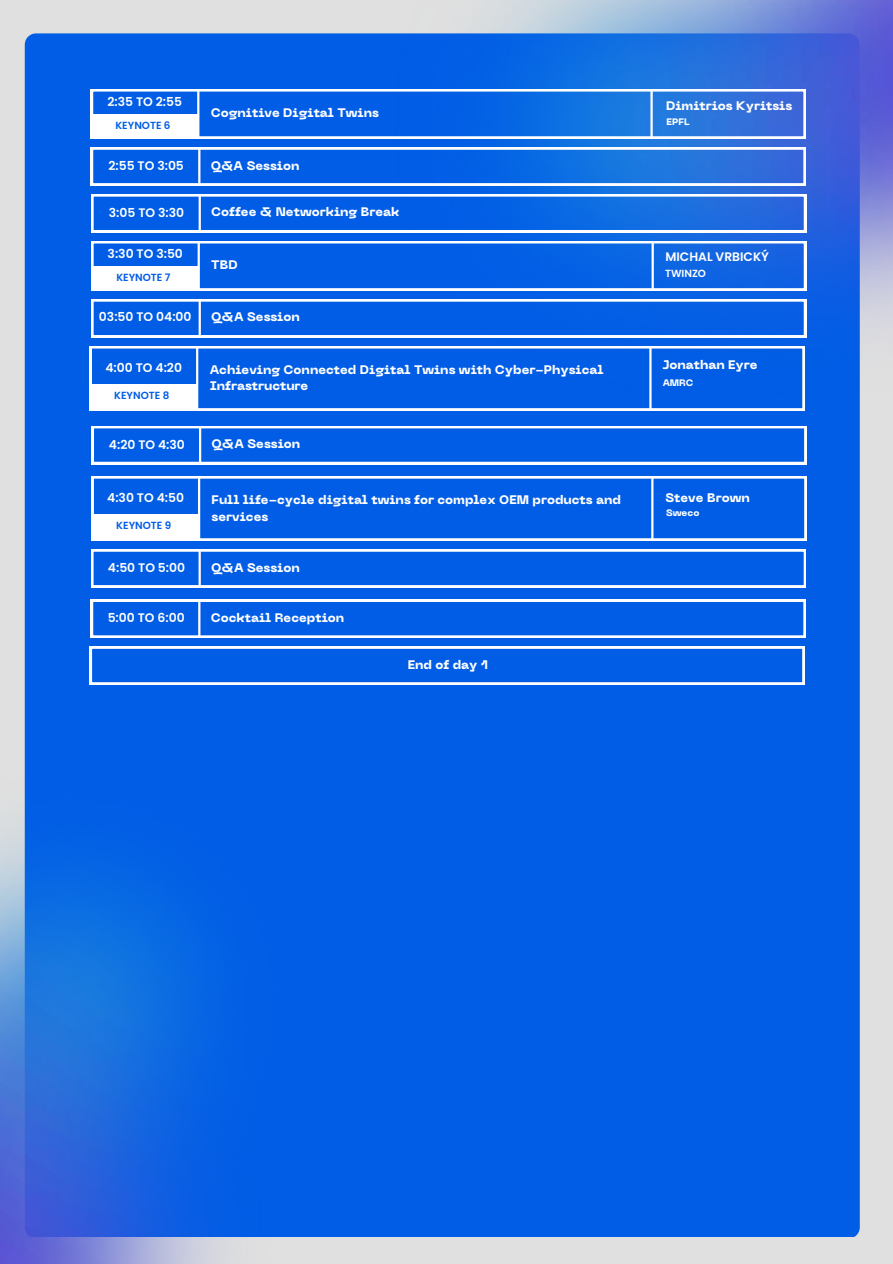
<style>
.page{position:relative;width:893px;height:1264px;background:#fff}
.page>*{position:absolute;margin:0;border:0;box-sizing:border-box;transform-origin:0 0}
.t1{font:800 12.3px/16.5px "PP Neue Machina";color:#fff}
.t2{font:600 12.3px "Poppins";color:#fff}
.t3{font:600 10.35px "Poppins";color:#015de6}
.t4{font:600 10.35px "Poppins";color:#fff}
.t5{font:800 9.3px "PP Neue Machina";color:#fff}
</style>
<div class="page">
<div style="left:0;top:0;width:892px;height:1263px;background:#e0e0e0"></div>
<div style="left:25px;top:33px;width:834px;height:1203px;background:#015de6"></div>
<img style="left:396px;top:0;width:496px;height:396px">
<img style="left:0;top:642px;width:547px;height:621px">
<svg style="left:91px;top:89px;width:714px;height:49px;background:#2675e4"></svg>
<hr style="left:197px;top:91px;width:2px;height:47px;background:#fff">
<div style="left:91px;top:114px;width:108px;height:24px;background:#fff"></div>
<hr style="left:650px;top:91px;width:2px;height:47px;background:#fff">
<svg style="left:91px;top:147px;width:714px;height:38px;background:#2b78e6"></svg>
<hr style="left:198px;top:147px;width:2px;height:38px;background:#fff">
<svg style="left:91px;top:241px;width:715px;height:49px;background:#1d6ee7"></svg>
<hr style="left:197px;top:242px;width:3px;height:48px;background:#fff">
<div style="left:91px;top:266px;width:108px;height:24px;background:#fff"></div>
<svg style="left:91px;top:299px;width:715px;height:38px;background:#2272e8"></svg>
<hr style="left:199px;top:299px;width:2px;height:38px;background:#fff">
<svg style="left:92px;top:426px;width:714px;height:38px;background:#2171e9"></svg>
<hr style="left:199px;top:426px;width:2px;height:38px;background:#fff">
<svg style="left:92px;top:476px;width:714px;height:64px;background:#1469e7"></svg>
<hr style="left:198px;top:477px;width:2px;height:63px;background:#fff">
<div style="left:92px;top:514px;width:108px;height:24px;background:#fff"></div>
<hr style="left:651px;top:477px;width:2px;height:63px;background:#fff">
<svg style="left:91px;top:549px;width:714px;height:38px;background:#2171e9"></svg>
<hr style="left:198px;top:549px;width:3px;height:38px;background:#fff">
<svg style="left:91px;top:194px;width:715px;height:38px;background:#2976e7"></svg>
<hr style="left:199px;top:194px;width:2px;height:38px;background:#fff">
<hr style="left:651px;top:242px;width:2px;height:48px;background:#fff">
<svg style="left:90px;top:346px;width:714px;height:64px;background:#1469e7"></svg>
<hr style="left:196px;top:347px;width:2px;height:63px;background:#fff">
<div style="left:90px;top:384px;width:108px;height:24px;background:#fff"></div>
<hr style="left:649px;top:347px;width:2px;height:63px;background:#fff">
<svg style="left:91px;top:599px;width:714px;height:38px;background:#2171e9"></svg>
<hr style="left:198px;top:599px;width:2px;height:38px;background:#fff">
<svg style="left:90px;top:646px;width:714px;height:38px;background:#2272e9"></svg>
<p class="t2" style="left:107px;top:93px;width:76px">2:35 TO 2:55</p>
<p class="t3" style="left:115px;top:118px;width:57px">KEYNOTE 6</p>
<p class="t1" style="left:211px;top:106px;width:169px">Cognitive Digital Twins</p>
<p class="t2" style="left:108px;top:157px;width:77px">2:55 TO 3:05</p>
<p class="t1" style="left:211px;top:158px;width:90px">Q&amp;A Session</p>
<p class="t2" style="left:109px;top:204px;width:77px">3:05 TO 3:30</p>
<p class="t1" style="left:211px;top:205px;width:190px">Coffee &amp; Networking Break</p>
<p class="t2" style="left:108px;top:245px;width:77px">3:30 TO 3:50</p>
<p class="t1" style="left:211px;top:257px;width:28px">TBD</p>
<p class="t3" style="left:116px;top:270px;width:56px">KEYNOTE 7</p>
<p class="t2" style="left:99px;top:308px;width:94px">03:50 TO 04:00</p>
<p class="t1" style="left:211px;top:310px;width:90px">Q&amp;A Session</p>
<p class="t2" style="left:105px;top:359px;width:78px">4:00 TO 4:20</p>
<p class="t1" style="left:210px;top:362px;width:395px">Achieving Connected Digital Twins with Cyber-Physical<br>Infrastructure</p>
<p class="t3" style="left:114px;top:388px;width:57px">KEYNOTE 8</p>
<p class="t2" style="left:109px;top:436px;width:77px">4:20 TO 4:30</p>
<p class="t1" style="left:212px;top:437px;width:90px">Q&amp;A Session</p>
<p class="t2" style="left:107px;top:488px;width:78px">4:30 TO 4:50</p>
<p class="t1" style="left:212px;top:492px;width:411px">Full life-cycle digital twins for complex OEM products and services</p>
<p class="t3" style="left:116px;top:518px;width:56px">KEYNOTE 9</p>
<p class="t2" style="left:108px;top:559px;width:79px">4:50 TO 5:00</p>
<p class="t1" style="left:211px;top:560px;width:90px">Q&amp;A Session</p>
<p class="t2" style="left:108px;top:609px;width:78px">5:00 TO 6:00</p>
<p class="t1" style="left:211px;top:610px;width:135px">Cocktail Reception</p>
<p class="t1" style="left:407px;top:657px;width:82px">End of day 1</p>
<p class="t1" style="left:666px;top:99px;width:128px">Dimitrios Kyritsis</p>
<p class="t5" style="left:666px;top:119px;width:24px">EPFL</p>
<p class="t2" style="left:665px;top:248px;width:105px">MICHAL VRBICKÝ</p>
<p class="t4" style="left:665px;top:266px;width:42px">TWINZO</p>
<p class="t1" style="left:662px;top:357px;width:96px">Jonathan Eyre</p>
<p class="t5" style="left:662px;top:378px;width:32px">AMRC</p>
<p class="t1" style="left:665px;top:490px;width:86px">Steve Brown</p>
<p class="t5" style="left:666px;top:509px;width:35px">Sweco</p>
</div>
